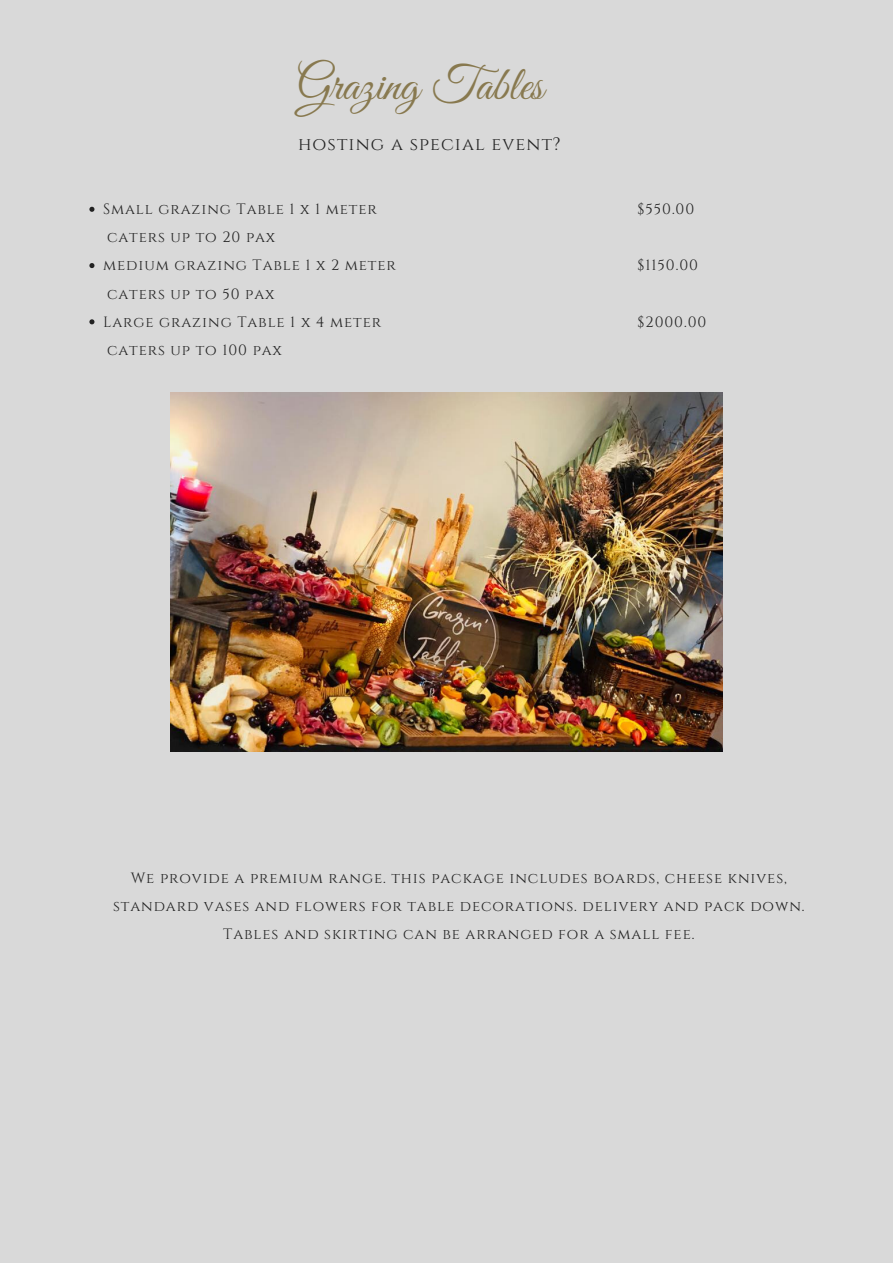
<style>
.page{position:relative;width:893px;height:1263px;background:#d9d9d9}
.page>*{position:absolute;margin:0;border:0;box-sizing:border-box;transform-origin:0 0}
.t1{font:48px "Great Vibes";color:#88794f}
.t2{font:18px "Cinzel";letter-spacing:.06em;color:#222}
.t3{font:14.92px/28.1px "Cinzel";letter-spacing:.06em;color:#222;text-align:center}
</style>
<div class="page">
<img style="left:171px;top:392px;width:552px;height:360px">
<svg style="left:89px;top:207px;width:5px;height:5px"></svg>
<svg style="left:89px;top:263px;width:5px;height:5px"></svg>
<svg style="left:89px;top:319px;width:5px;height:5px"></svg>
<h1 class="t1" style="left:297px;top:58px;width:248px">Grazing Tables</h1>
<p class="t2" style="left:298px;top:133px;width:264px">hosting a special event?</p>
<p class="t3" style="left:103px;top:196px;width:275px">Small grazing Table 1 x 1 meter</p>
<p class="t3" style="left:107px;top:224px;width:170px">caters up to 20 pax</p>
<p class="t3" style="left:103px;top:252px;width:294px">medium grazing Table 1 x 2 meter</p>
<p class="t3" style="left:107px;top:280px;width:169px">caters up to 50 pax</p>
<p class="t3" style="left:103px;top:308px;width:279px">Large grazing Table 1 x 4 meter</p>
<p class="t3" style="left:107px;top:336px;width:176px">caters up to 100 pax</p>
<p class="t3" style="left:637px;top:196px;width:58px">$550.00</p>
<p class="t3" style="left:637px;top:252px;width:62px">$1150.00</p>
<p class="t3" style="left:637px;top:308px;width:70px">$2000.00</p>
<p class="t3" style="left:113px;top:864px;width:693px">We provide a premium range. this package includes boards, cheese knives, standard vases and flowers for table decorations. delivery and pack down.<br>Tables and skirting can be arranged for a small fee.</p>
</div>
